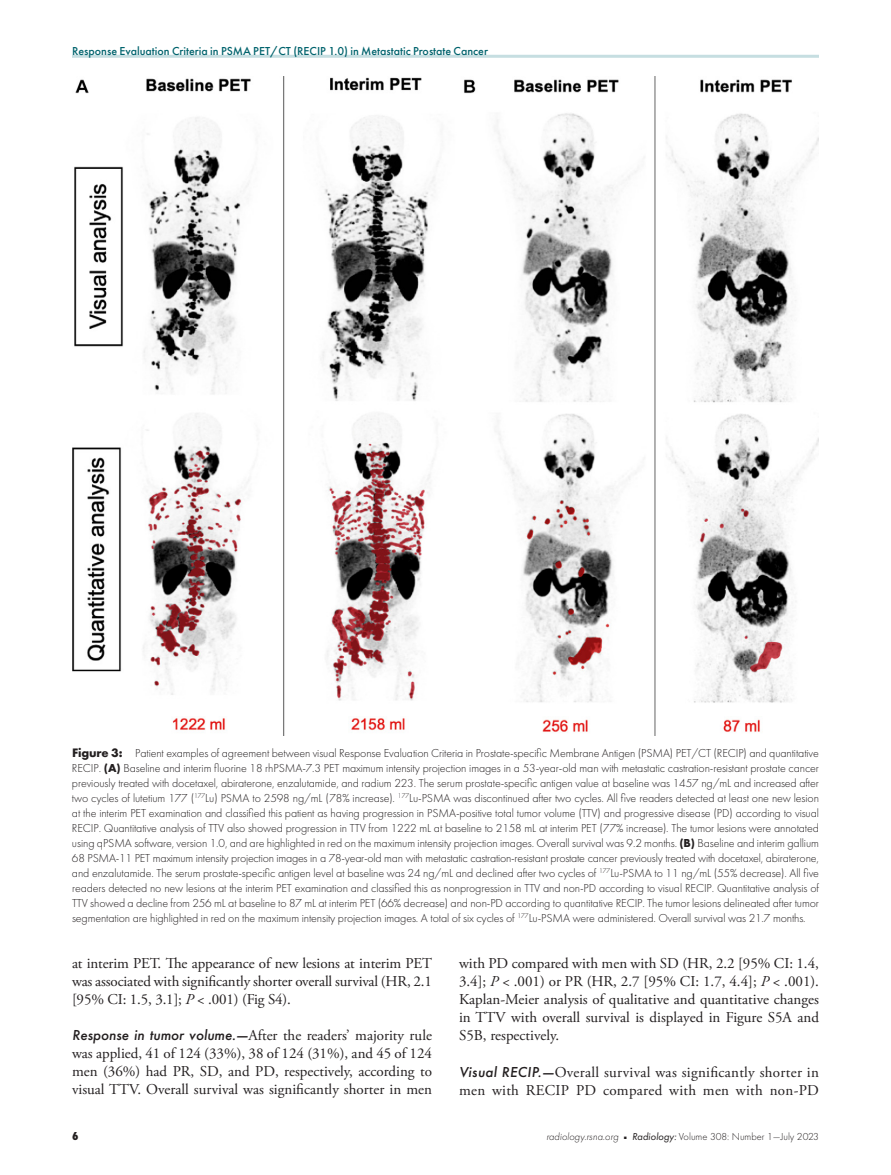
<style>
.page{position:relative;width:891px;height:1175px;background:#fff}
.page>*{position:absolute;margin:0;border:0;box-sizing:border-box;transform-origin:0 0}
.t1{font:15px/18px "Adobe Garamond Pro";color:#231f20;text-align:justify}
.t2{font:15px/18px "Adobe Garamond Pro";letter-spacing:.02em;color:#231f20}
.t3{font:300 12px/15px "Futura PT";letter-spacing:-.01em;color:#231f20;text-align:justify}
.t4{font:500 12px "Futura PT";color:#00636d}
.t5{font:800 12px "Futura PT Cond";color:#231f20}
.t6{font:300 10.5px "Futura PT";color:#231f20}
.s1{font-weight:700;font-size:12.75px}
.s2{font-weight:700}
.s3{font-style:italic}
.s4{font-family:"Futura PT";font-weight:500;font-style:italic}
.s5{font-weight:400;font-style:italic}
</style>
<div class="page">
<hr style="left:72px;top:55px;width:747px;height:3px;background:#c6dee1">
<img style="left:72px;top:77px;width:747px;height:659px">
<p class="t4" style="left:72px;top:44px;width:418px">Response Evaluation Criteria in PSMA PET/CT (RECIP 1.0) in Metastatic Prostate Cancer</p>
<p class="t3" style="left:72px;top:746px;width:749px"><span class="s1">Figure 3:</span> Patient examples of agreement between visual Response Evaluation Criteria in Prostate-specific Membrane Antigen (PSMA) PET/CT (RECIP) and quantitative RECIP. <span class="s2">(A)</span> Baseline and interim fluorine 18 rhPSMA-7.3 PET maximum intensity projection images in a 53-year-old man with metastatic castration-resistant prostate cancer previously treated with docetaxel, abiraterone, enzalutamide, and radium 223. The serum prostate-specific antigen value at baseline was 1457 ng/mL and increased after two cycles of lutetium 177 (<sup>177</sup>Lu) PSMA to 2598 ng/mL (78% increase). <sup>177</sup>Lu-PSMA was discontinued after two cycles. All five readers detected at least one new lesion at the interim PET examination and classified this patient as having progression in PSMA-positive total tumor volume (TTV) and progressive disease (PD) according to visual RECIP. Quantitative analysis of TTV also showed progression in TTV from 1222 mL at baseline to 2158 mL at interim PET (77% increase). The tumor lesions were annotated using qPSMA software, version 1.0, and are highlighted in red on the maximum intensity projection images. Overall survival was 9.2 months. <span class="s2">(B)</span> Baseline and interim gallium 68 PSMA-11 PET maximum intensity projection images in a 78-year-old man with metastatic castration-resistant prostate cancer previously treated with docetaxel, abiraterone, and enzalutamide. The serum prostate-specific antigen level at baseline was 24 ng/mL and declined after two cycles of <sup>177</sup>Lu-PSMA to 11 ng/mL (55% decrease). All five readers detected no new lesions at the interim PET examination and classified this as nonprogression in TTV and non-PD according to visual RECIP. Quantitative analysis of TTV showed a decline from 256 mL at baseline to 87 mL at interim PET (66% decrease) and non-PD according to quantitative RECIP. The tumor lesions delineated after tumor segmentation are highlighted in red on the maximum intensity projection images. A total of six cycles of <sup>177</sup>Lu-PSMA were administered. Overall survival was 21.7 months.</p>
<p class="t1" style="left:72px;top:955px;width:362px">at interim PET. The appearance of new lesions at interim PET was associated with significantly shorter overall survival (HR, 2.1 [95% CI: 1.5, 3.1]; <span class="s3">P</span> &lt; .001) (Fig S4).</p>
<p class="t1" style="left:72px;top:1027px;width:362px"><span class="s4">Response in tumor volume.—</span>After the readers’ majority rule was applied, 41 of 124 (33%), 38 of 124 (31%), and 45 of 124 men (36%) had PR, SD, and PD, respectively, according to visual TTV. Overall survival was significantly shorter in men</p>
<p class="t1" style="left:459px;top:955px;width:362px">with PD compared with men with SD (HR, 2.2 [95% CI: 1.4, 3.4]; <span class="s3">P</span> &lt; .001) or PR (HR, 2.7 [95% CI: 1.7, 4.4]; <span class="s3">P</span> &lt; .001).<br>Kaplan-Meier analysis of qualitative and quantitative changes in TTV with overall survival is displayed in Figure S5A and S5B, respectively.</p>
<p class="t2" style="left:459px;top:1063px;width:362px"><span class="s4">Visual RECIP.—</span>Overall survival was significantly shorter in men with RECIP PD compared with men with non-PD</p>
<p class="t5" style="left:72px;top:1129px;width:8px">6</p>
<p class="t6" style="left:546px;top:1131px;width:274px"><span class="s3">radiology.rsna.org</span> <sup>■</sup> <span class="s5">Radiology:</span> Volume 308: Number 1—July 2023</p>
</div>
